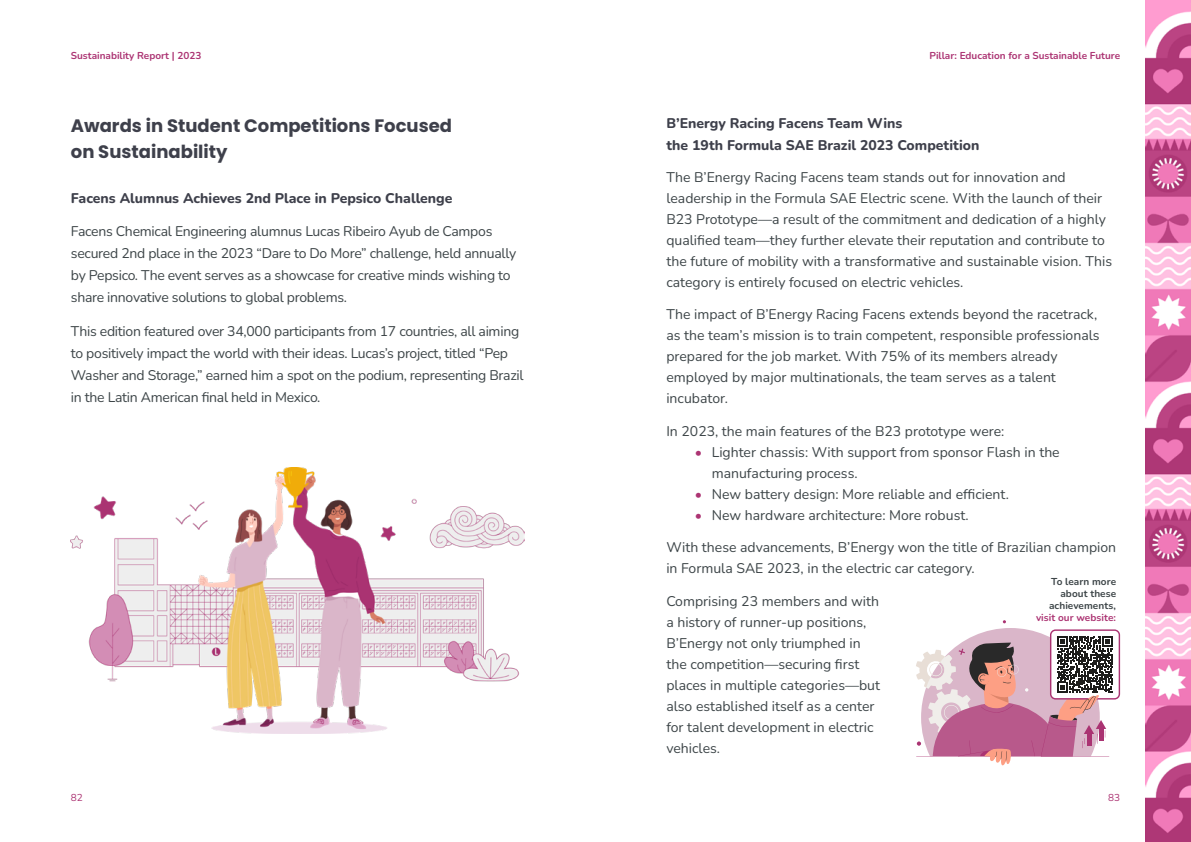
<style>
.page{position:relative;width:1191px;height:842px;background:#fff}
.page>*{position:absolute;margin:0;border:0;box-sizing:border-box;transform-origin:0 0}
.t1{font:700 18px/26px "Poppins";color:#3e404b}
.t2{font:14px/21px "Nunito";color:#3d4548}
.t3{font:14px/22px "Nunito";letter-spacing:-.02em;color:#3d4548}
.t4{font:800 14px/22px "Nunito";color:#3e404b}
.t5{font:700 10px "Nunito";color:#ac3473}
.t6{font:700 10px/12px "Nunito";letter-spacing:.005em;color:#3d4548;text-align:right}
.t7{font:10px "Nunito";color:#ac3473}
.s1{font-weight:800;color:#ac3473}
</style>
<div class="page">
<img style="left:1145px;top:0;width:46px;height:842px">
<img style="left:71px;top:468px;width:453px;height:265px">
<svg style="left:916px;top:620px;width:204px;height:145px"></svg>
<p class="t5" style="left:71px;top:48px;width:132px">Sustainability Report | 2023</p>
<p class="t1" style="left:71px;top:113px;width:383px">Awards in Student Competitions Focused on Sustainability</p>
<p class="t4" style="left:71px;top:187px;width:383px">Facens Alumnus Achieves 2nd Place in Pepsico Challenge</p>
<p class="t3" style="left:71px;top:220px;width:447px">Facens Chemical Engineering alumnus Lucas Ribeiro Ayub de Campos secured 2nd place in the 2023 “Dare to Do More” challenge, held annually by Pepsico. The event serves as a showcase for creative minds wishing to share innovative solutions to global problems.</p>
<p class="t3" style="left:71px;top:319px;width:454px">This edition featured over 34,000 participants from 17 countries, all aiming to positively impact the world with their ideas. Lucas’s project, titled “Pep Washer and Storage,” earned him a spot on the podium, representing Brazil in the Latin American final held in Mexico.</p>
<p class="t5" style="left:929px;top:48px;width:192px">Pillar: Education for a Sustainable Future</p>
<p class="t4" style="left:666px;top:111px;width:314px">B’Energy Racing Facens Team Wins<br>the 19th Formula SAE Brazil 2023 Competition</p>
<p class="t2" style="left:666px;top:166px;width:447px">The B’Energy Racing Facens team stands out for innovation and leadership in the Formula SAE Electric scene. With the launch of their B23 Prototype—a result of the commitment and dedication of a highly qualified team—they further elevate their reputation and contribute to the future of mobility with a transformative and sustainable vision. This category is entirely focused on electric vehicles.</p>
<p class="t2" style="left:666px;top:303px;width:435px">The impact of B’Energy Racing Facens extends beyond the racetrack, as the team’s mission is to train competent, responsible professionals prepared for the job market. With 75% of its members already employed by major multinationals, the team serves as a talent incubator.</p>
<p class="t2" style="left:666px;top:420px;width:339px">In 2023, the main features of the B23 prototype were:</p>
<p class="t2" style="left:712px;top:441px;width:349px;text-indent:-17px"><span class="s1">•</span> Lighter chassis: With support from sponsor Flash in the manufacturing process.</p>
<p class="t2" style="left:694px;top:483px;width:315px"><span class="s1">•</span> New battery design: More reliable and efficient.</p>
<p class="t2" style="left:694px;top:504px;width:275px"><span class="s1">•</span> New hardware architecture: More robust.</p>
<p class="t2" style="left:666px;top:536px;width:451px">With these advancements, B’Energy won the title of Brazilian champion in Formula SAE 2023, in the electric car category.</p>
<p class="t2" style="left:666px;top:590px;width:215px">Comprising 23 members and with a history of runner-up positions,<br>B’Energy not only triumphed in the competition—securing first places in multiple categories—but also established itself as a center for talent development in electric vehicles.</p>
<p class="t6" style="left:1049px;top:575px;width:69px">To learn more about these achievements,</p>
<p class="t5" style="left:1036px;top:610px;width:82px">visit our website:</p>
<p class="t7" style="left:71px;top:791px;width:13px">82</p>
<p class="t7" style="left:1108px;top:791px;width:13px">83</p>
</div>
